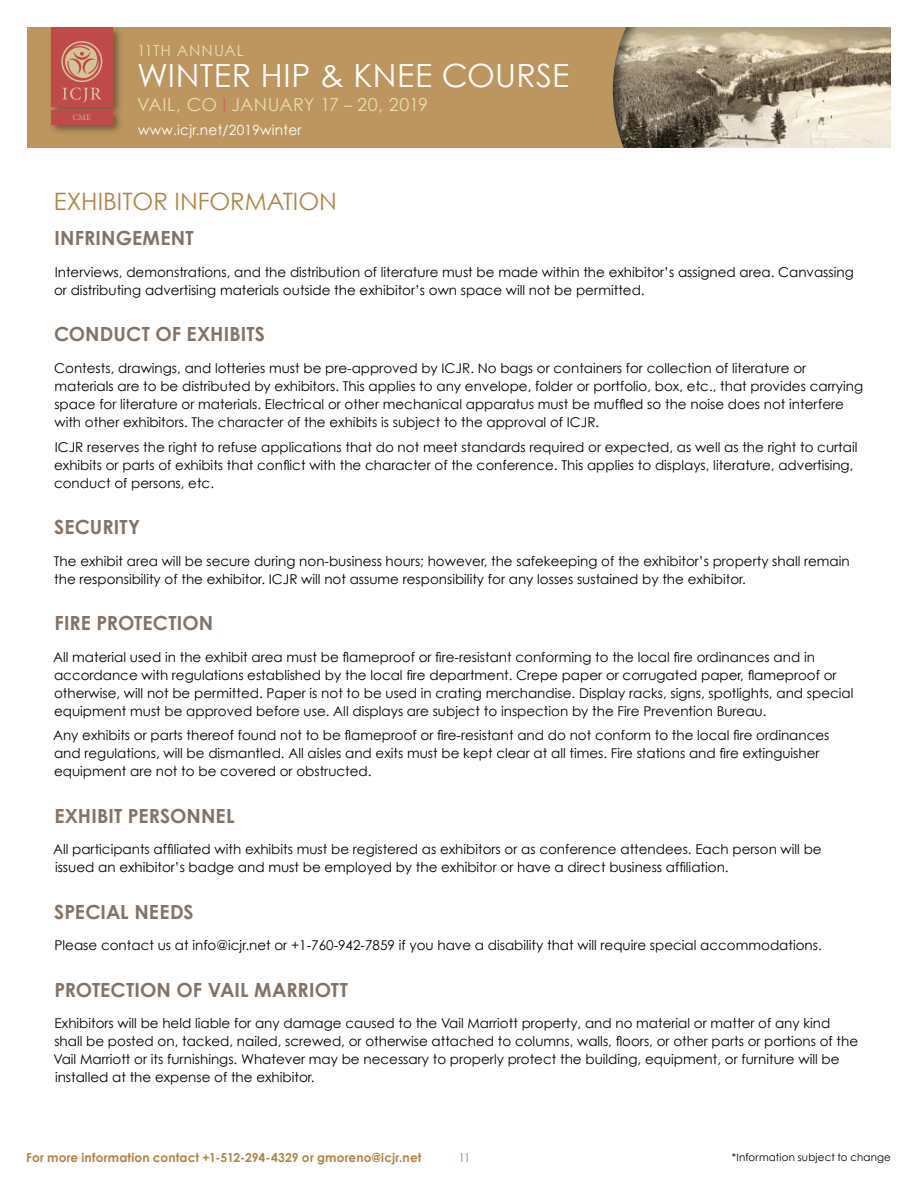
<style>
.page{position:relative;width:918px;height:1188px;background:#fff}
.page>*{position:absolute;margin:0;border:0;box-sizing:border-box;transform-origin:0 0}
.t1{font:32.1px "Century Gothic";letter-spacing:.01em;color:#fff}
.t2{font:24px "Century Gothic";color:#b08445}
.t3{font:700 19.5px "Century Gothic";letter-spacing:.005em;color:#847365}
.t4{font:18px "Century Gothic";letter-spacing:.005em;color:#e9dcae}
.t5{font:15.45px "Century Gothic";letter-spacing:.06em;color:#e9dcae}
.t6{font:14.1px "Century Gothic";letter-spacing:.02em;color:#fff}
.t7{font:13.5px/18px "Century Gothic";color:#000}
.t8{font:700 12.3px "Century Gothic";letter-spacing:.01em;color:#b08445}
.t9{font:12px "Century Gothic";color:#b08445}
.t10{font:10.5px "Century Gothic";letter-spacing:.015em;color:#000}
.t11{font:8.4px "Minion Pro";color:#cbb686}
.s1{color:#ca6660}
</style>
<div class="page">
<div style="left:27px;top:27px;width:864px;height:121px;background:#bc955f"></div>
<div style="left:601px;top:27px;width:290px;height:121px;background:#000;opacity:.51"></div>
<div style="left:48px;top:25px;width:75px;height:93px;background:#000;opacity:.4"></div>
<div style="left:51px;top:28px;width:61px;height:79px;background:#c0494a"></div>
<div style="left:48px;top:107px;width:75px;height:28px;background:#000;opacity:.4"></div>
<div style="left:51px;top:110px;width:61px;height:14px;background:#c0494a"></div>
<svg style="left:61px;top:41px;width:41px;height:61px"></svg>
<p class="t11" style="left:73px;top:112px;width:20px">CME</p>
<p class="t5" style="left:137px;top:41px;width:108px">11TH ANNUAL</p>
<h1 class="t1" style="left:137px;top:55px;width:434px">WINTER HIP &amp; KNEE COURSE</h1>
<h3 class="t4" style="left:137px;top:94px;width:292px">VAIL, CO <span class="s1">I</span> JANUARY 17 - 20, 2019</h3>
<p class="t6" style="left:138px;top:121px;width:165px">www.icjr.net/2019winter</p>
<h2 class="t2" style="left:54px;top:187px;width:285px">EXHIBITOR INFORMATION</h2>
<h3 class="t3" style="left:55px;top:226px;width:141px">INFRINGEMENT</h3>
<p class="t7" style="left:54px;top:263px;width:801px">Interviews, demonstrations, and the distribution of literature must be made within the exhibitor’s assigned area. Canvassing or distributing advertising materials outside the exhibitor’s own space will not be permitted.</p>
<h3 class="t3" style="left:54px;top:322px;width:213px">CONDUCT OF EXHIBITS</h3>
<p class="t7" style="left:54px;top:359px;width:810px">Contests, drawings, and lotteries must be pre-approved by ICJR. No bags or containers for collection of literature or materials are to be distributed by exhibitors. This applies to any envelope, folder or portfolio, box, etc., that provides carrying space for literature or materials. Electrical or other mechanical apparatus must be muffled so the noise does not interfere with other exhibitors. The character of the exhibits is subject to the approval of ICJR.</p>
<p class="t7" style="left:54px;top:438px;width:805px">ICJR reserves the right to refuse applications that do not meet standards required or expected, as well as the right to curtail exhibits or parts of exhibits that conflict with the character of the conference. This applies to displays, literature, advertising, conduct of persons, etc.</p>
<h3 class="t3" style="left:54px;top:515px;width:87px">SECURITY</h3>
<p class="t7" style="left:54px;top:552px;width:797px">The exhibit area will be secure during non-business hours; however, the safekeeping of the exhibitor’s property shall remain the responsibility of the exhibitor. ICJR will not assume responsibility for any losses sustained by the exhibitor.</p>
<h3 class="t3" style="left:54px;top:611px;width:160px">FIRE PROTECTION</h3>
<p class="t7" style="left:53px;top:648px;width:802px">All material used in the exhibit area must be flameproof or fire-resistant conforming to the local fire ordinances and in accordance with regulations established by the local fire department. Crepe paper or corrugated paper, flameproof or otherwise, will not be permitted. Paper is not to be used in crating merchandise. Display racks, signs, spotlights, and special equipment must be approved before use. All displays are subject to inspection by the Fire Prevention Bureau.</p>
<p class="t7" style="left:53px;top:726px;width:778px">Any exhibits or parts thereof found not to be flameproof or fire-resistant and do not conform to the local fire ordinances and regulations, will be dismantled. All aisles and exits must be kept clear at all times. Fire stations and fire extinguisher equipment are not to be covered or obstructed.</p>
<h3 class="t3" style="left:54px;top:804px;width:182px">EXHIBIT PERSONNEL</h3>
<p class="t7" style="left:53px;top:840px;width:770px">All participants affiliated with exhibits must be registered as exhibitors or as conference attendees. Each person will be issued an exhibitor’s badge and must be employed by the exhibitor or have a direct business affiliation.</p>
<h3 class="t3" style="left:54px;top:900px;width:141px">SPECIAL NEEDS</h3>
<p class="t7" style="left:55px;top:936px;width:769px">Please contact us at info@icjr.net or +1-760-942-7859 if you have a disability that will require special accommodations.</p>
<h3 class="t3" style="left:54px;top:978px;width:295px">PROTECTION OF VAIL MARRIOTT</h3>
<p class="t7" style="left:54px;top:1014px;width:806px">Exhibitors will be held liable for any damage caused to the Vail Marriott property, and no material or matter of any kind shall be posted on, tacked, nailed, screwed, or otherwise attached to columns, walls, floors, or other parts or portions of the Vail Marriott or its furnishings. Whatever may be necessary to properly protect the building, equipment, or furniture will be installed at the expense of the exhibitor.</p>
<p class="t8" style="left:26px;top:1150px;width:397px">For more information contact +1-512-294-4329 or gmoreno@icjr.net</p>
<p class="t9" style="left:458px;top:1151px;width:14px">11</p>
<p class="t10" style="left:732px;top:1151px;width:161px">*Information subject to change</p>
</div>
